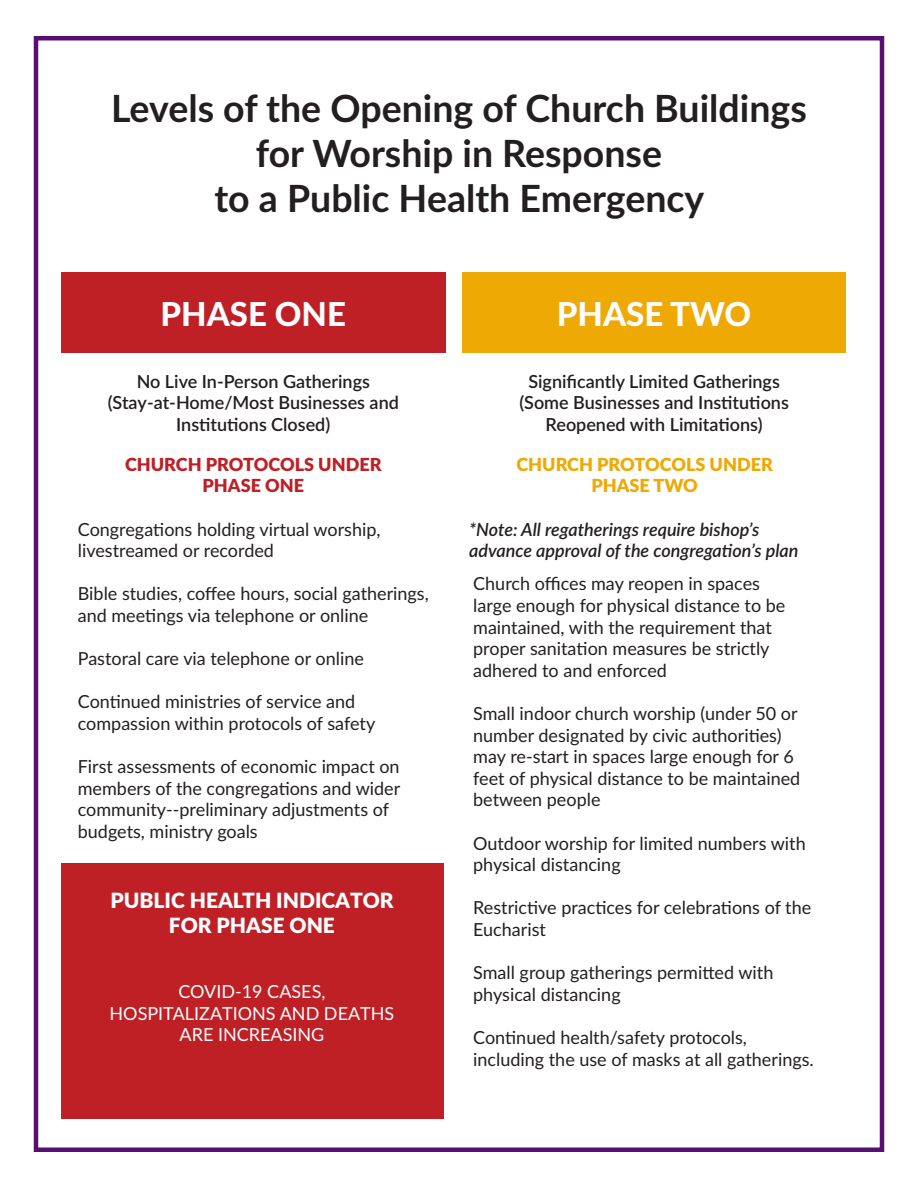
<style>
.page{position:relative;width:918px;height:1188px;background:#fff}
.page>*{position:absolute;margin:0;border:0;box-sizing:border-box;transform-origin:0 0}
.t1{font:700 37.5px/45px "Lato";color:#231f20;text-align:center}
.t2{font:800 33px "Lato";color:#fbfdfe}
.t3{font:900 21px/25.2px "Lato";color:#fbfdfe;text-align:center}
.t4{font:18px/21.6px "Lato";color:#231f20}
.t5{font:600 18px/21.6px "Lato";color:#231f20;text-align:center}
.t6{font:italic 600 18px/21.6px "Lato";color:#231f20}
.t7{font:18px/21.6px "Lato";color:#fbfdfe;text-align:center}
.t8{font:900 18px/21.6px "Lato";color:#be2026;text-align:center}
.t9{font:900 18px/21.6px "Lato";color:#eea904;text-align:center}
</style>
<div class="page">
<div style="left:34px;top:36px;width:850px;height:1116px;border:4px solid #570f72"></div>
<div style="left:61px;top:272px;width:385px;height:81px;background:#be2026"></div>
<div style="left:462px;top:272px;width:384px;height:81px;background:#eea904"></div>
<div style="left:61px;top:863px;width:383px;height:256px;background:#be2026"></div>
<p class="t1" style="left:111px;top:85px;width:697px">Levels of the Opening of Church Buildings for Worship in Response<br>to a Public Health Emergency</p>
<p class="t2" style="left:161px;top:289px;width:187px">PHASE ONE</p>
<p class="t2" style="left:557px;top:289px;width:196px">PHASE TWO</p>
<p class="t5" style="left:108px;top:369px;width:293px">No Live In-Person Gatherings (Stay-at-Home/Most Businesses and<br>Institutions Closed)</p>
<p class="t5" style="left:519px;top:369px;width:271px">Significantly Limited Gatherings (Some Businesses and Institutions<br>Reopened with Limitations)</p>
<p class="t8" style="left:125px;top:453px;width:258px">CHURCH PROTOCOLS UNDER<br>PHASE ONE</p>
<p class="t4" style="left:78px;top:517px;width:304px">Congregations holding virtual worship, livestreamed or recorded</p>
<p class="t4" style="left:78px;top:582px;width:352px">Bible studies, coffee hours, social gatherings, and meetings via telephone or online</p>
<p class="t4" style="left:78px;top:647px;width:288px">Pastoral care via telephone or online</p>
<p class="t4" style="left:78px;top:690px;width:299px">Continued ministries of service and compassion within protocols of safety</p>
<p class="t4" style="left:78px;top:755px;width:324px">First assessments of economic impact on members of the congregations and wider community--preliminary adjustments of budgets, ministry goals</p>
<p class="t9" style="left:516px;top:453px;width:258px">CHURCH PROTOCOLS UNDER<br>PHASE TWO</p>
<p class="t6" style="left:469px;top:517px;width:331px">*Note: All regatherings require bishop’s advance approval of the congregation’s plan</p>
<p class="t4" style="left:473px;top:572px;width:314px">Church offices may reopen in spaces large enough for physical distance to be maintained, with the requirement that proper sanitation measures be strictly adhered to and enforced</p>
<p class="t4" style="left:473px;top:702px;width:329px">Small indoor church worship (under 50 or number designated by civic authorities) may re-start in spaces large enough for 6 feet of physical distance to be maintained between people</p>
<p class="t4" style="left:473px;top:832px;width:334px">Outdoor worship for limited numbers with physical distancing</p>
<p class="t4" style="left:473px;top:896px;width:340px">Restrictive practices for celebrations of the<br>Eucharist</p>
<p class="t4" style="left:473px;top:961px;width:302px">Small group gatherings permitted with physical distancing</p>
<p class="t4" style="left:473px;top:1026px;width:342px">Continued health/safety protocols, including the use of masks at all gatherings.</p>
<p class="t3" style="left:110px;top:887px;width:285px">PUBLIC HEALTH INDICATOR<br>FOR PHASE ONE</p>
<p class="t7" style="left:110px;top:980px;width:286px">COVID-19 CASES,<br>HOSPITALIZATIONS AND DEATHS<br>ARE INCREASING</p>
</div>
